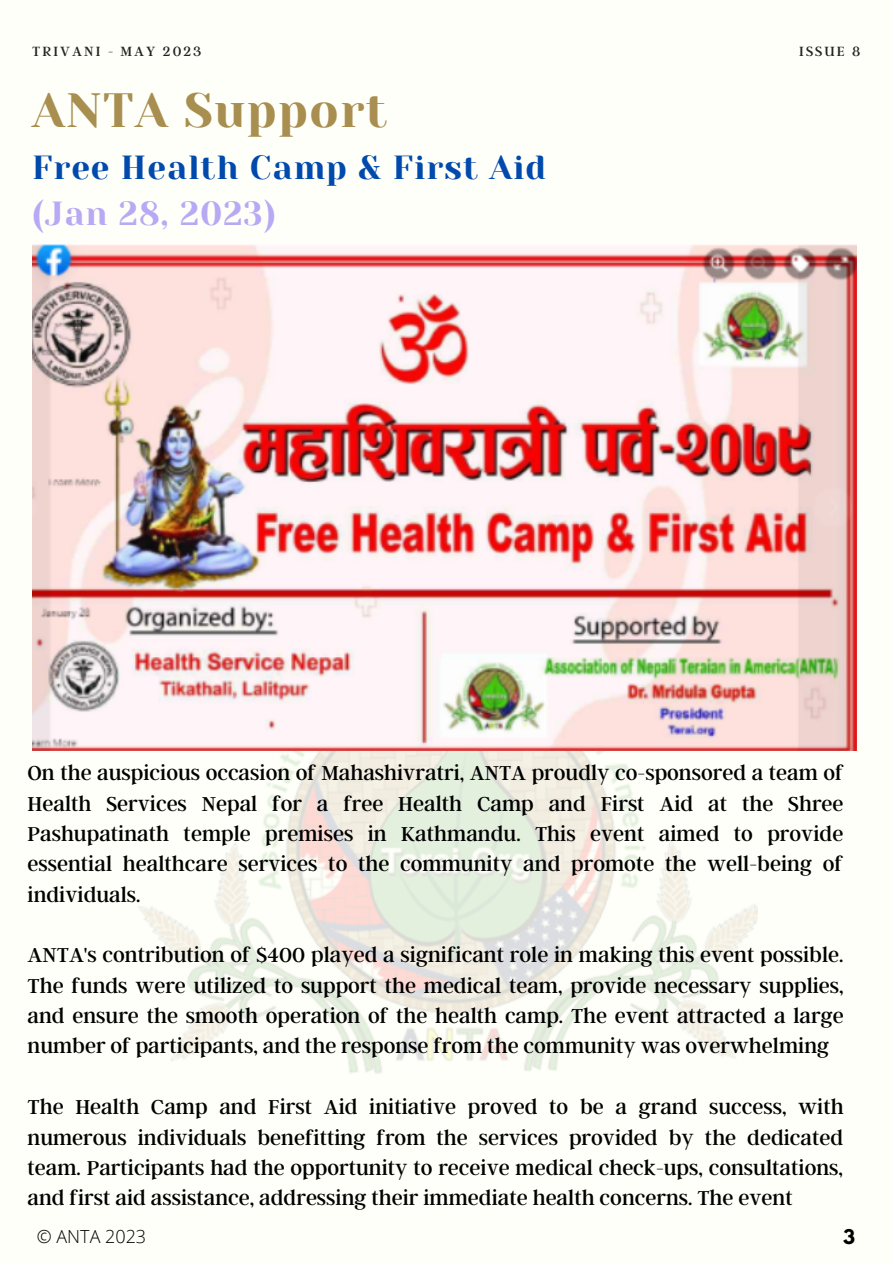
<style>
.page{position:relative;width:893px;height:1264px;background:#fff}
.page>*{position:absolute;margin:0;border:0;box-sizing:border-box;transform-origin:0 0}
.t1{font:48px "Yeseva One";letter-spacing:.03em;color:#a88e4f}
.t2{font:33.3px "Yeseva One";letter-spacing:.03em;color:#004aad}
.t3{font:33.3px "Yeseva One";letter-spacing:.03em;color:#b8a9f4}
.t4{font:22.35px/30.3px "Argent CF";color:#000;text-align:justify}
.t5{font:300 18px "Open Sans";color:#000}
.t6{font:700 18px "League Spartan";color:#000}
.t7{font:14.85px "Argent CF";letter-spacing:.14em;color:#222}
</style>
<div class="page">
<div style="left:0;top:0;width:892px;height:1262px;background:#fffff9"></div>
<img style="left:113px;top:750px;width:644px;height:324px">
<img style="left:32px;top:244px;width:824px;height:506px">
<p class="t7" style="left:32px;top:42px;width:171px">TRIVANI - MAY 2023</p>
<p class="t7" style="left:799px;top:42px;width:63px">ISSUE 8</p>
<p class="t1" style="left:32px;top:83px;width:357px">ANTA Support</p>
<p class="t2" style="left:32px;top:148px;width:515px">Free Health Camp &amp; First Aid</p>
<p class="t3" style="left:32px;top:194px;width:245px">(Jan 28, 2023)</p>
<p class="t4" style="left:28px;top:756px;width:817px">On the auspicious occasion of Mahashivratri, ANTA proudly co-sponsored a team of Health Services Nepal for a free Health Camp and First Aid at the Shree Pashupatinath temple premises in Kathmandu. This event aimed to provide essential healthcare services to the community and promote the well-being of individuals.</p>
<p class="t4" style="left:28px;top:938px;width:817px">ANTA's contribution of $400 played a significant role in making this event possible.<br>The funds were utilized to support the medical team, provide necessary supplies, and ensure the smooth operation of the health camp. The event attracted a large number of participants, and the response from the community was overwhelming</p>
<p class="t4" style="left:28px;top:1090px;width:817px">The Health Camp and First Aid initiative proved to be a grand success, with numerous individuals benefitting from the services provided by the dedicated team. Participants had the opportunity to receive medical check-ups, consultations, and first aid assistance, addressing their immediate health concerns. The event</p>
<p class="t5" style="left:37px;top:1223px;width:111px">© ANTA 2023</p>
<p class="t6" style="left:843px;top:1228px;width:13px">3</p>
</div>
